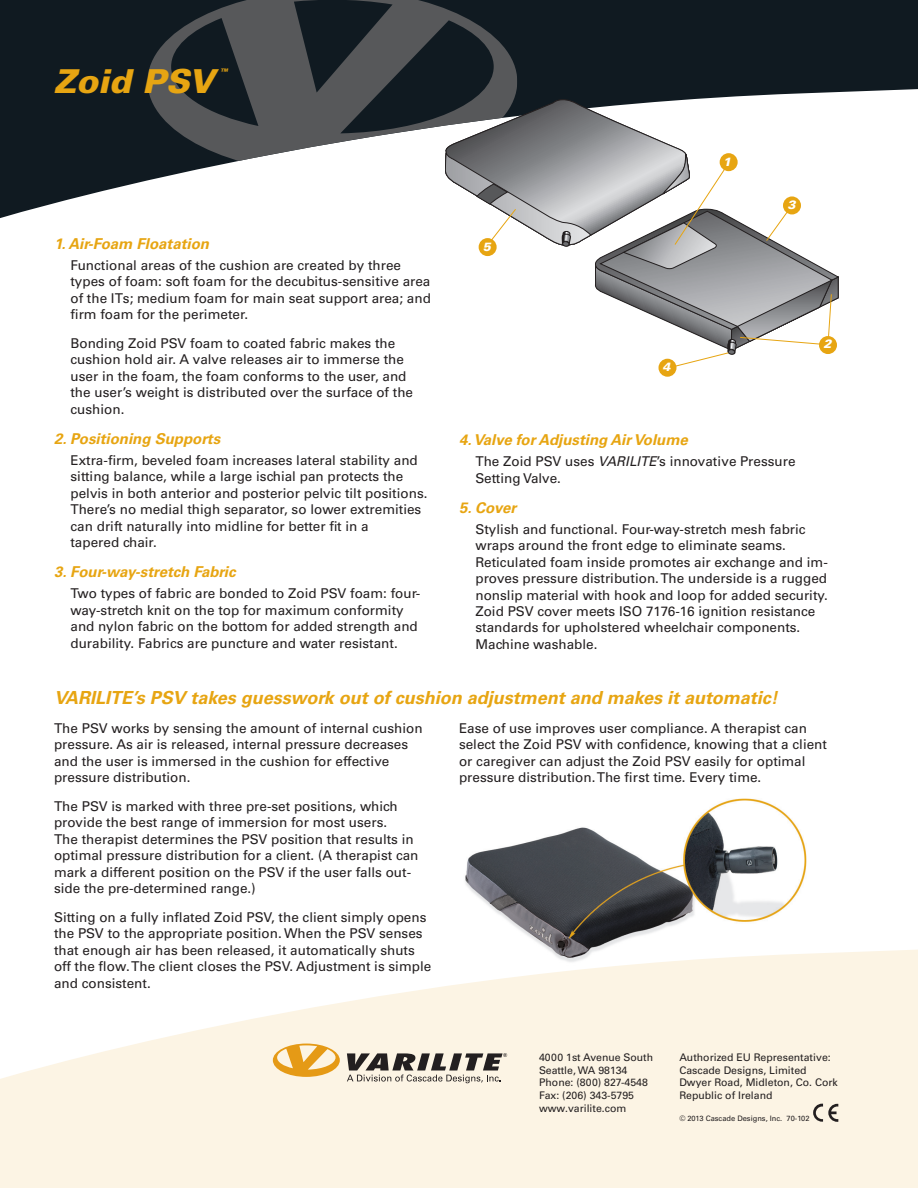
<style>
.page{position:relative;width:918px;height:1188px;background:#fff}
.page>*{position:absolute;margin:0;border:0;box-sizing:border-box;transform-origin:0 0}
.t1{font:italic 900 33px "Univers LT Std";color:#e7a512}
.t2{font:italic 700 18px "Univers LT Std";color:#e7a512}
.t3{font:italic 700 15px "Univers LT Std";color:#e7a512}
.t4{font:13.5px/16.5px "Univers LT Std";color:#231f20}
.t5{font:italic 900 12px "Univers LT Std";color:#fff}
.t6{font:10.5px/12.8px "Univers LT Std";color:#231f20}
.t7{font:italic 900 9px "Univers LT Std";color:#e7a512}
.t8{font:7.5px "Univers LT Std";color:#231f20}
.s1{font-style:italic}
</style>
<div class="page">
<img style="left:465px;top:798px;width:342px;height:151px">
<svg style="left:0;top:0;width:918px;height:218px;fill:#101a21"></svg>
<svg style="left:148px;top:0;width:369px;height:174px;background:#4b5054"></svg>
<svg style="left:0;top:949px;width:918px;height:239px;fill:#fcf4e4"></svg>
<svg style="left:813px;top:1104px;width:25px;height:18px"></svg>
<svg style="left:273px;top:1044px;width:67px;height:33px;background:#efc478"></svg>
<svg style="left:347px;top:1053px;width:160px;height:30px;background:#a69f96"></svg>
<svg style="left:443px;top:99px;width:396px;height:270px"></svg>
<div style="left:819px;top:336px;width:18px;height:18px;background:#e7a512;border-radius:50%"></div>
<div style="left:720px;top:153px;width:18px;height:18px;background:#e7a512;border-radius:50%"></div>
<div style="left:658px;top:359px;width:18px;height:18px;background:#e7a512;border-radius:50%"></div>
<div style="left:479px;top:238px;width:18px;height:18px;background:#e7a512;border-radius:50%"></div>
<div style="left:783px;top:196px;width:18px;height:18px;background:#e7a512;border-radius:50%"></div>
<h1 class="t1" style="left:54px;top:60px;width:162px">Zoid PSV</h1>
<p class="t7" style="left:220px;top:66px;width:10px">™</p>
<p class="t3" style="left:54px;top:235px;width:157px">1. Air-Foam Floatation</p>
<p class="t4" style="left:70px;top:257px;width:362px">Functional areas of the cushion are created by three types of foam: soft foam for the decubitus-sensitive area of the ITs; medium foam for main seat support area; and firm foam for the perimeter.</p>
<p class="t4" style="left:70px;top:335px;width:344px">Bonding Zoid PSV foam to coated fabric makes the cushion hold air. A valve releases air to immerse the user in the foam, the foam conforms to the user, and the user’s weight is distributed over the surface of the cushion.</p>
<p class="t3" style="left:54px;top:430px;width:168px">2. Positioning Supports</p>
<p class="t4" style="left:70px;top:452px;width:359px">Extra-firm, beveled foam increases lateral stability and sitting balance, while a large ischial pan protects the pelvis in both anterior and posterior pelvic tilt positions.<br>There’s no medial thigh separator, so lower extremities can drift naturally into midline for better fit in a<br>tapered chair.</p>
<p class="t3" style="left:54px;top:563px;width:183px">3. Four-way-stretch Fabric</p>
<p class="t4" style="left:70px;top:585px;width:351px">Two types of fabric are bonded to Zoid PSV foam: four&shy;way-stretch knit on the top for maximum conformity and nylon fabric on the bottom for added strength and durability. Fabrics are puncture and water resistant.</p>
<p class="t5" style="left:483px;top:239px;width:10px">5</p>
<p class="t5" style="left:723px;top:154px;width:10px">1</p>
<p class="t5" style="left:663px;top:359px;width:10px">4</p>
<p class="t5" style="left:787px;top:197px;width:10px">3</p>
<p class="t5" style="left:823px;top:337px;width:10px">2</p>
<p class="t3" style="left:459px;top:431px;width:230px">4. Valve for Adjusting Air Volume</p>
<p class="t4" style="left:475px;top:453px;width:322px">The Zoid PSV uses <span class="s1">VARILITE</span>’s innovative Pressure<br>Setting Valve.</p>
<p class="t3" style="left:459px;top:498px;width:59px">5. Cover</p>
<p class="t4" style="left:475px;top:521px;width:354px">Stylish and functional. Four-way-stretch mesh fabric wraps around the front edge to eliminate seams.<br>Reticulated foam inside promotes air exchange and im&shy;proves pressure distribution. The underside is a rugged nonslip material with hook and loop for added security.<br>Zoid PSV cover meets ISO 7176-16 ignition resistance standards for upholstered wheelchair components.<br>Machine washable.</p>
<h2 class="t2" style="left:54px;top:687px;width:725px">VARILITE’s PSV takes guesswork out of cushion adjustment and makes it automatic!</h2>
<p class="t4" style="left:54px;top:720px;width:370px">The PSV works by sensing the amount of internal cushion pressure. As air is released, internal pressure decreases and the user is immersed in the cushion for effective pressure distribution.</p>
<p class="t4" style="left:54px;top:798px;width:366px">The PSV is marked with three pre-set positions, which provide the best range of immersion for most users.<br>The therapist determines the PSV position that results in optimal pressure distribution for a client. (A therapist can mark a different position on the PSV if the user falls out&shy;side the pre-determined range.)</p>
<p class="t4" style="left:54px;top:909px;width:379px">Sitting on a fully inflated Zoid PSV, the client simply opens the PSV to the appropriate position. When the PSV senses that enough air has been released, it automatically shuts off the flow. The client closes the PSV. Adjustment is simple and consistent.</p>
<p class="t4" style="left:459px;top:720px;width:370px">Ease of use improves user compliance. A therapist can select the Zoid PSV with confidence, knowing that a client or caregiver can adjust the Zoid PSV easily for optimal pressure distribution. The first time. Every time.</p>
<p class="t6" style="left:539px;top:1051px;width:116px">4000 1st Avenue South<br>Seattle, WA 98134<br>Phone: (800) 827-4548<br>Fax: (206) 343-5795 www.varilite.com</p>
<p class="t6" style="left:679px;top:1051px;width:160px">Authorized EU Representative:<br>Cascade Designs, Limited<br>Dwyer Road, Midleton, Co. Cork<br>Republic of Ireland</p>
<p class="t8" style="left:679px;top:1114px;width:132px">© 2013 Cascade Designs, Inc. 70-102</p>
</div>
